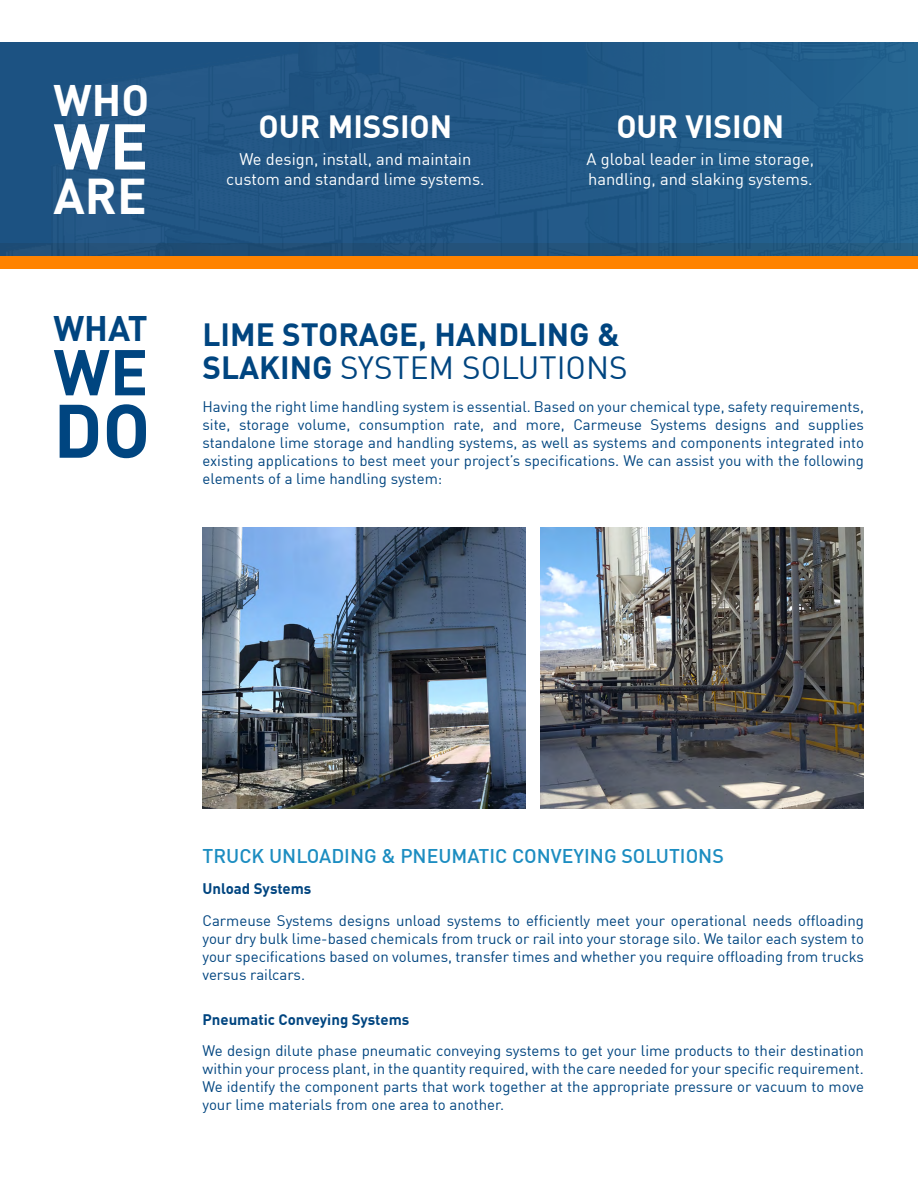
<style>
.page{position:relative;width:918px;height:1188px;background:#fff}
.page>*{position:absolute;margin:0;border:0;box-sizing:border-box;transform-origin:0 0}
.t1{font:700 74.4px "DIN Offc";color:#004580}
.t2{font:700 63.6px "DIN Offc";color:#fff}
.t3{font:700 63.6px "DIN Offc";color:#004580}
.t4{font:700 49.2px "DIN Offc";color:#fff}
.t5{font:700 43.2px "DIN Offc";color:#fff}
.t6{font:700 34.8px "DIN Offc";color:#004580}
.t7{font:700 31.5px/33px "DIN Offc";color:#004580}
.t8{font:700 31.5px "DIN Offc";color:#fff}
.t9{font:500 19.5px "DIN Offc";color:#1c8dc1}
.t10{font:16.5px/19.8px "DIN Offc";color:#fff;text-align:center}
.t11{font:15px/18px "DIN Offc";color:#004580;text-align:justify}
.t12{font:700 15px "DIN Offc";color:#004580}
.s1{font-weight:400}
</style>
<div class="page">
<div style="left:0;top:243px;width:918px;height:25px;background:#ff8300"></div>
<img style="left:6px;top:42px;width:912px;height:214px">
<img style="left:202px;top:527px;width:324px;height:281px">
<img style="left:541px;top:527px;width:323px;height:281px">
<h3 class="t5" style="left:53px;top:72px;width:97px">WHO</h3>
<h2 class="t2" style="left:53px;top:105px;width:96px">WE</h2>
<h3 class="t4" style="left:53px;top:164px;width:95px">ARE</h3>
<h3 class="t8" style="left:259px;top:106px;width:195px">OUR MISSION</h3>
<p class="t10" style="left:226px;top:149px;width:260px">We design, install, and maintain custom and standard lime systems.</p>
<h3 class="t8" style="left:616px;top:106px;width:170px">OUR VISION</h3>
<p class="t10" style="left:587px;top:149px;width:229px;text-align:left">A global leader in lime storage, handling, and slaking systems.</p>
<h3 class="t6" style="left:53px;top:306px;width:96px">WHAT</h3>
<h2 class="t3" style="left:53px;top:331px;width:96px">WE</h2>
<h1 class="t1" style="left:53px;top:382px;width:98px">DO</h1>
<p class="t11" style="left:202px;top:397px;width:663px">Having the right lime handling system is essential. Based on your chemical type, safety requirements, site, storage volume, consumption rate, and more, Carmeuse Systems designs and supplies standalone lime storage and handling systems, as well as systems and components integrated into existing applications to best meet your project’s specifications. We can assist you with the following elements of a lime handling system:</p>
<h3 class="t7" style="left:202px;top:317px;width:427px">LIME STORAGE, HANDLING &amp;<br>SLAKING <span class="s1">SYSTEM SOLUTIONS</span></h3>
<h3 class="t9" style="left:202px;top:843px;width:523px">TRUCK UNLOADING &amp; PNEUMATIC CONVEYING SOLUTIONS</h3>
<p class="t12" style="left:202px;top:879px;width:110px">Unload Systems</p>
<p class="t11" style="left:202px;top:911px;width:663px">Carmeuse Systems designs unload systems to efficiently meet your operational needs offloading your dry bulk lime-based chemicals from truck or rail into your storage silo. We tailor each system to your specifications based on volumes, transfer times and whether you require offloading from trucks versus railcars.</p>
<p class="t12" style="left:202px;top:1009px;width:208px">Pneumatic Conveying Systems</p>
<p class="t11" style="left:202px;top:1042px;width:663px">We design dilute phase pneumatic conveying systems to get your lime products to their destination within your process plant, in the quantity required, with the care needed for your specific requirement.<br>We identify the component parts that work together at the appropriate pressure or vacuum to move your lime materials from one area to another.</p>
</div>
